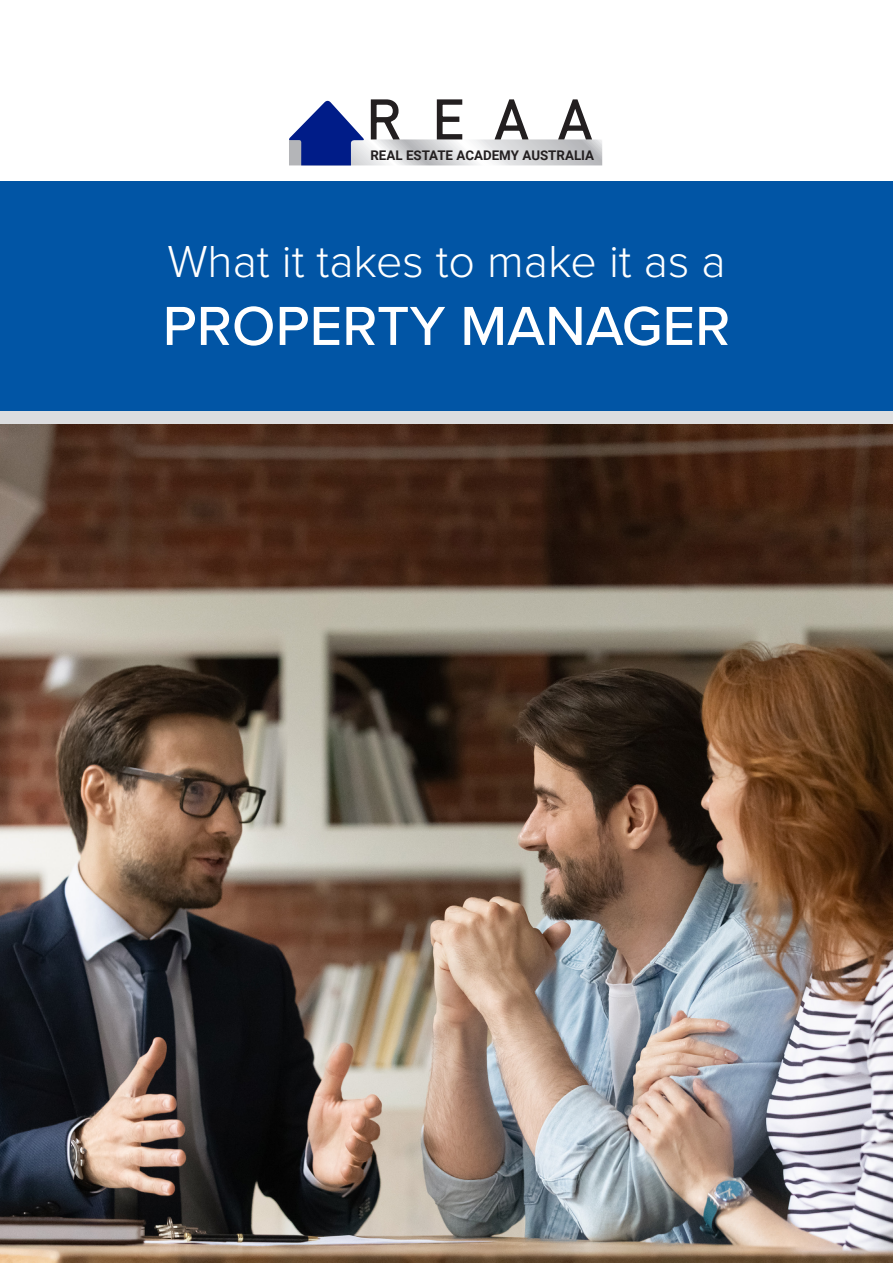
<style>
.page{position:relative;width:893px;height:1263px;background:#fff}
.page>*{position:absolute;margin:0;border:0;box-sizing:border-box;transform-origin:0 0}
.t1{font:500 57px "Proxima Nova";color:#fff}
.t2{font:300 46.5px "Proxima Nova";color:#fff}
.t3{font:700 13.35px "Roboto";color:#231f20}
</style>
<div class="page">
<div style="left:0;top:391px;width:893px;height:70px;background:#dcdddf"></div>
<div style="left:0;top:181px;width:893px;height:229px;background:#0155a5"></div>
<img style="left:0;top:424px;width:893px;height:839px">
<svg style="left:289px;top:99px;width:313px;height:66px"></svg>
<p class="t3" style="left:370px;top:146px;width:225px">REAL ESTATE ACADEMY AUSTRALIA</p>
<p class="t2" style="left:167px;top:226px;width:560px">What it takes to make it as a</p>
<p class="t1" style="left:163px;top:283px;width:569px">PROPERTY MANAGER</p>
</div>
